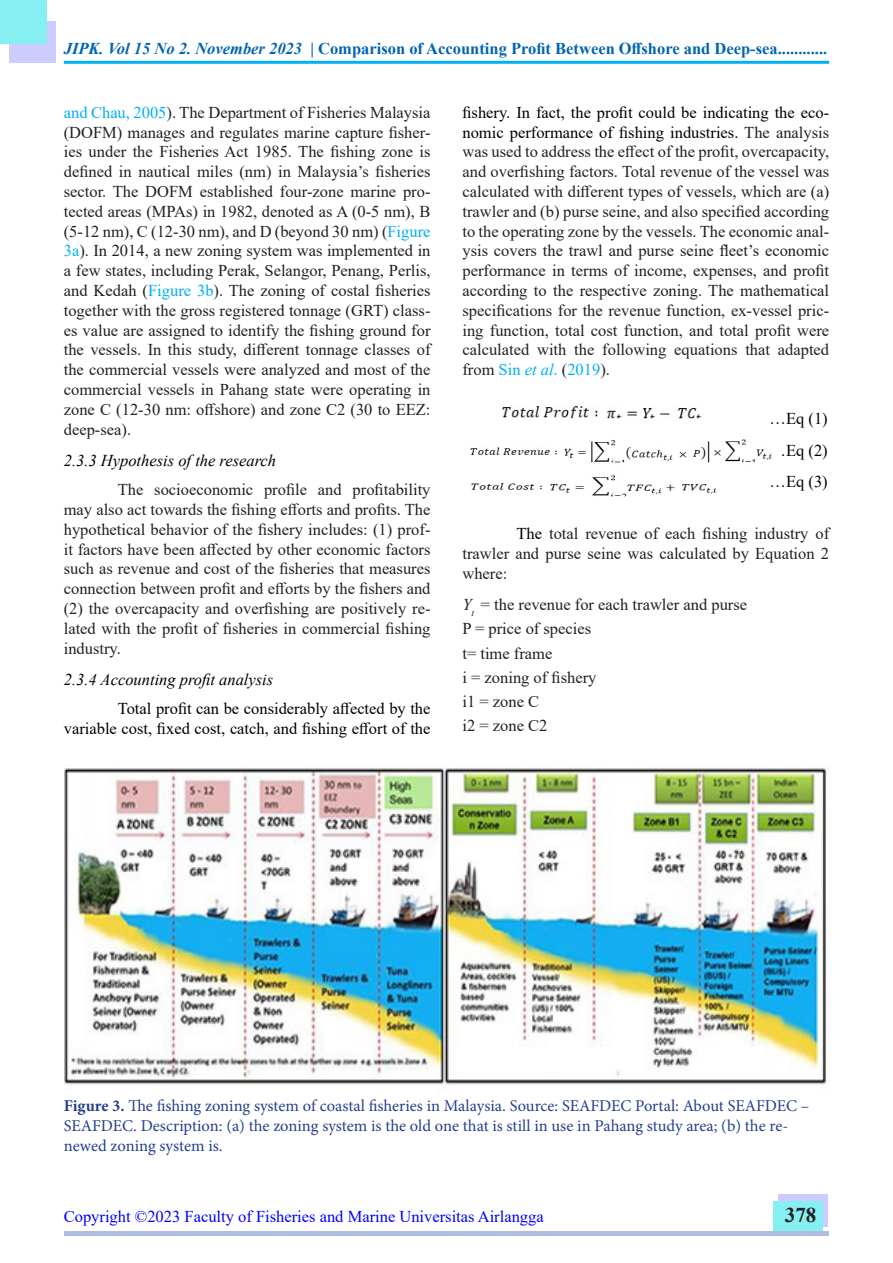
<style>
.page{position:relative;width:893px;height:1263px;background:#fff}
.page>*{position:absolute;margin:0;border:0;box-sizing:border-box;transform-origin:0 0}
.t1{font:700 21px "Times New Roman";color:#231f20}
.No_Spacing{font:16.5px/19.8px "Times New Roman";color:#231f20;text-align:justify}
.t2{font:16.5px/19.8px "Minion Pro";color:#253f8e}
.No_Spacing-2{font:16.5px/19.8px "Times New Roman";color:#000;text-align:right}
.t3{font:700 16.5px "Times New Roman";color:#0164b2}
.t4{font:16.5px "Times New Roman";color:#00f}
.No_Spacing-3{font:italic 16.5px "Times New Roman";color:#000}
.s1{font-style:italic}
.s2{color:#00b0f0}
.s3{color:#000}
.s4{font-style:italic;color:#00b0f0}
.s5{font-weight:700}
</style>
<div class="page">
<div style="left:9px;top:21px;width:47px;height:42px;background:#ccf"></div>
<div style="left:0;top:0;width:47px;height:44px;background:#86eff1"></div>
<hr style="left:64px;top:61px;width:765px;height:3px;background:#00b0f0">
<div style="left:779px;top:1194px;width:49px;height:33px;background:#ccf"></div>
<div style="left:774px;top:1201px;width:49px;height:29px;background:#86eff1"></div>
<div style="left:64px;top:1231px;width:765px;height:5px;background:#adbee1"></div>
<img style="left:64px;top:764px;width:763px;height:321px">
<img style="left:502px;top:406px;width:200px;height:13px">
<img style="left:470px;top:439px;width:302px;height:24px">
<img style="left:471px;top:475px;width:246px;height:22px">
<p class="t3" style="left:64px;top:37px;width:765px"><span class="s1">JIPK. Vol 15 No 2. November 2023</span> | Comparison of Accounting Profit Between Offshore and Deep-sea............</p>
<p class="No_Spacing" style="left:64px;top:102px;width:368px"><span class="s2">and Chau, 2005</span>). The Department of Fisheries Malaysia (DOFM) manages and regulates marine capture fisher&shy;ies under the Fisheries Act 1985. The fishing zone is defined in nautical miles (nm) in Malaysia’s fisheries sector. The DOFM established four-zone marine pro&shy;tected areas (MPAs) in 1982, denoted as A (0-5 nm), B (5-12 nm), C (12-30 nm), and D (beyond 30 nm) (<span class="s2">Figure 3a</span>). In 2014, a new zoning system was implemented in a few states, including Perak, Selangor, Penang, Perlis, and Kedah (<span class="s2">Figure 3b</span>). The zoning of costal fisheries together with the gross registered tonnage (GRT) class&shy;es value are assigned to identify the fishing ground for the vessels. In this study, different tonnage classes of the commercial vessels were analyzed and most of the commercial vessels in Pahang state were operating in zone C (12-30 nm: offshore) and zone C2 (30 to EEZ: deep-sea).</p>
<p class="No_Spacing-3" style="left:64px;top:449px;width:214px">2.3.3 Hypothesis of the research</p>
<p class="No_Spacing" style="left:64px;top:479px;width:368px;text-indent:54px">The socioeconomic profile and profitability may also act towards the fishing efforts and profits. The hypothetical behavior of the fishery includes: (1) prof&shy;it factors have been affected by other economic factors such as revenue and cost of the fisheries that measures connection between profit and efforts by the fishers and (2) the overcapacity and overfishing are positively re&shy;lated with the profit of fisheries in commercial fishing industry.</p>
<p class="No_Spacing-3" style="left:64px;top:668px;width:211px">2.3.4 Accounting profit analysis</p>
<p class="No_Spacing-2" style="left:64px;top:698px;width:368px">Total profit can be considerably affected by the variable cost, fixed cost, catch, and fishing effort of the</p>
<p class="No_Spacing" style="left:462px;top:102px;width:368px"><span class="s3">fishery. In fact, the profit could be indicating the eco&shy;nomic performance of fishing industries.</span> The analysis was used to address the effect of the profit, overcapacity, and overfishing factors. Total revenue of the vessel was calculated with different types of vessels, which are (a) trawler and (b) purse seine, and also specified according to the operating zone by the vessels. The economic anal&shy;ysis covers the trawl and purse seine fleet’s economic performance in terms of income, expenses, and profit according to the respective zoning. The mathematical specifications for the revenue function, ex-vessel pric&shy;ing function, total cost function, and total profit were calculated with the following equations that adapted from <span class="s2">Sin</span> <span class="s4">et al</span><span class="s2">.</span> (<span class="s2">2019</span>).</p>
<p class="No_Spacing-2" style="left:770px;top:408px;width:60px">…Eq (1)</p>
<p class="No_Spacing-2" style="left:770px;top:440px;width:60px">…Eq (2)</p>
<p class="No_Spacing-2" style="left:770px;top:471px;width:60px">…Eq (3)</p>
<p class="No_Spacing" style="left:462px;top:523px;width:368px;text-indent:54px"><span class="s3">The</span> total revenue of each fishing industry of trawler and purse seine was calculated by Equation 2 where:</p>
<p class="No_Spacing" style="left:462px;top:594px;width:286px"><span class="s1">Y</span><sub>t</sub> = the revenue for each trawler and purse</p>
<p class="No_Spacing" style="left:462px;top:618px;width:130px">P = price of species</p>
<p class="No_Spacing" style="left:462px;top:642px;width:91px">t= time frame</p>
<p class="No_Spacing" style="left:462px;top:667px;width:135px">i = zoning of fishery</p>
<p class="No_Spacing" style="left:462px;top:691px;width:78px">i1 = zone C</p>
<p class="No_Spacing" style="left:462px;top:715px;width:86px">i2 = zone C2</p>
<p class="t2" style="left:64px;top:1096px;width:747px"><span class="s5">Figure 3.</span> The fishing zoning system of coastal fisheries in Malaysia. Source: SEAFDEC Portal: About SEAFDEC –<br>SEAFDEC. Description: (a) the zoning system is the old one that is still in use in Pahang study area; (b) the re&shy;newed zoning system is.</p>
<p class="t4" style="left:64px;top:1205px;width:481px">Copyright ©2023 Faculty of Fisheries and Marine Universitas Airlangga</p>
<p class="t1" style="left:785px;top:1200px;width:33px">378</p>
</div>
